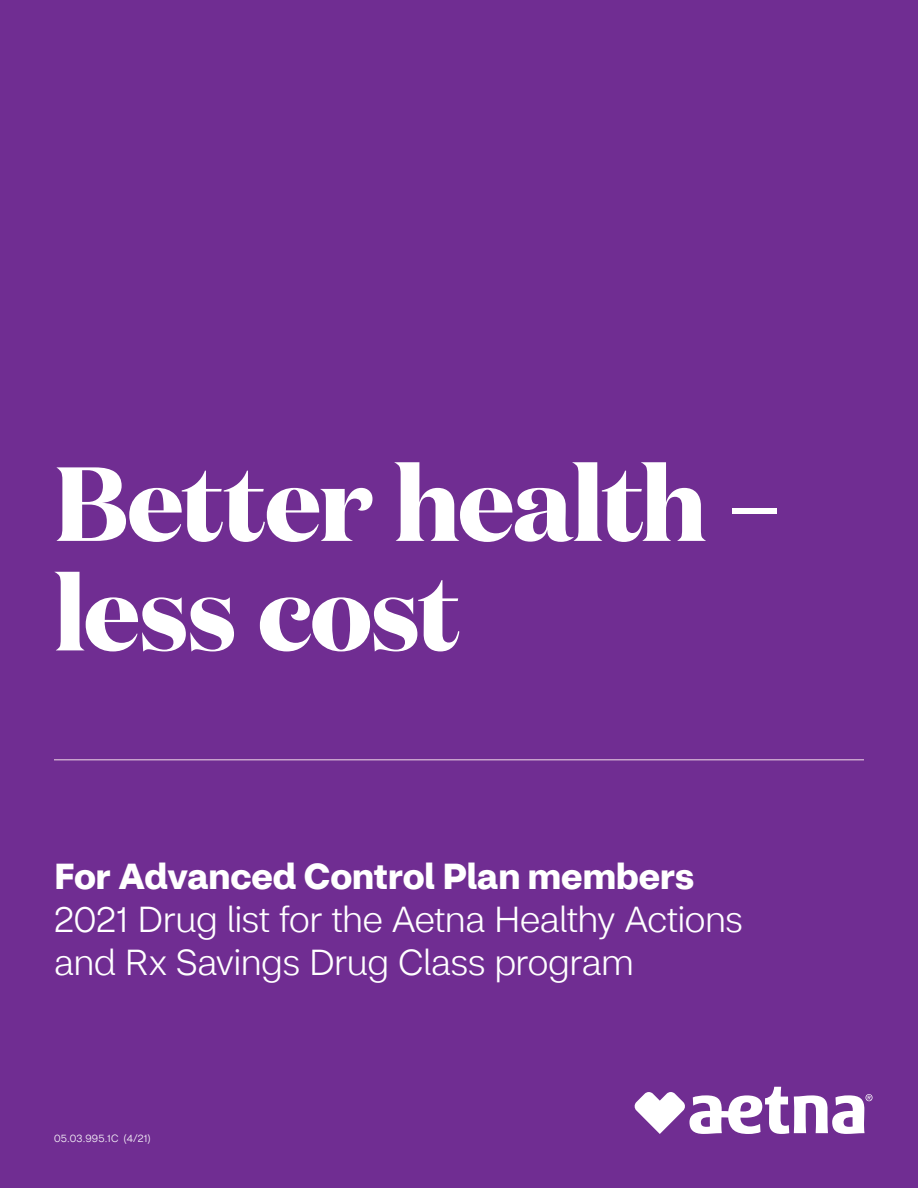
<style>
.page{position:relative;width:918px;height:1188px;background:#702d92}
.page>*{position:absolute;margin:0;border:0;box-sizing:border-box;transform-origin:0 0}
.t1{font:700 105px/109.5px "Domaine Display";letter-spacing:-.015em;color:#fff}
.t2{font:300 36px/43.2px "CVS Health Sans";letter-spacing:-.015em;color:#fff}
.t3{font:700 36px "CVS Health Sans";color:#fff}
.t4{font:300 10.5px "CVS Health Sans";letter-spacing:.02em;color:#fff}
</style>
<div class="page">
<hr style="left:54px;top:759px;width:810px;height:1px;background:#c7a2cb">
<svg style="left:634px;top:1087px;width:239px;height:47px"></svg>
<h1 class="t1" style="left:54px;top:444px;width:728px">Better health – less cost</h1>
<h2 class="t3" style="left:54px;top:854px;width:641px">For Advanced Control Plan members</h2>
<h3 class="t2" style="left:54px;top:898px;width:690px">2021 Drug list for the Aetna Healthy Actions and Rx Savings Drug Class program</h3>
<p class="t4" style="left:54px;top:1132px;width:98px">05.03.995.1C (4/21)</p>
</div>
